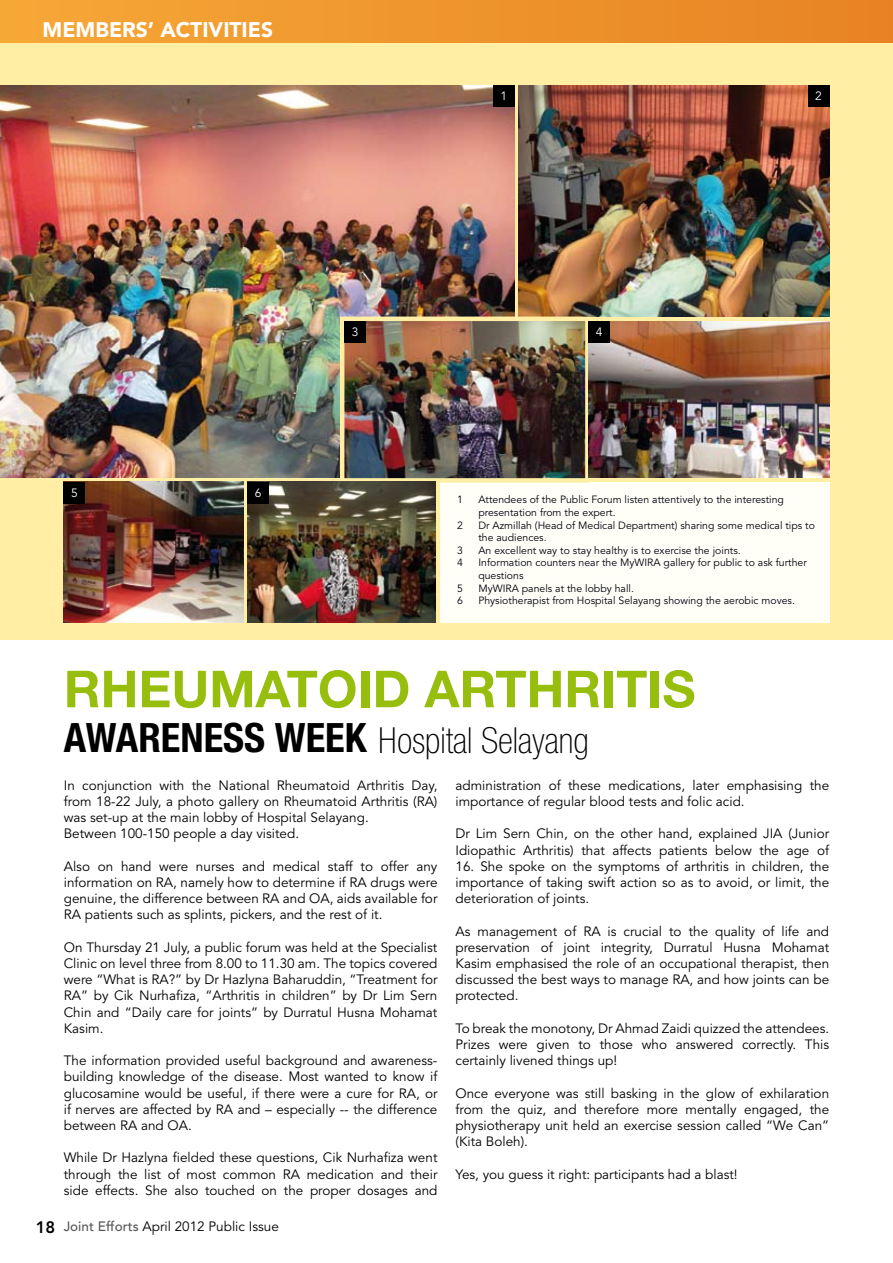
<style>
.page{position:relative;width:893px;height:1263px;background:#fff}
.page>*{position:absolute;margin:0;border:0;box-sizing:border-box;transform-origin:0 0}
.t1{font:700 51px "Helvetica Neue LT Std";color:#97be0d}
.t2{font:100 condensed 36px "Helvetica Neue LT Std";color:#000}
.t3{font:900 21px "Avenir LT Std";color:#fff}
.t4{font:13.5px/16.2px "Avenir LT Std";color:#000;text-align:justify}
.t5{font:12px "Avenir LT Std";color:#fff}
.t6{font:10.5px/12.6px "Avenir LT Std";color:#000}
.s1{font-weight:700;font-size:40.5px}
.s2{font-weight:800;font-size:16.5px}
.s3{font-weight:500;color:#58585a}
</style>
<div class="page">
<div style="left:0;top:19px;width:893px;height:621px;background:#ffeea3"></div>
<div style="left:440px;top:482px;width:389px;height:140px;background:#fffef7"></div>
<img style="left:0;top:85px;width:514px;height:393px">
<img style="left:519px;top:85px;width:310px;height:232px">
<img style="left:338px;top:314px;width:254px;height:169px">
<img style="left:588px;top:321px;width:241px;height:157px">
<img style="left:64px;top:482px;width:179px;height:140px">
<img style="left:248px;top:482px;width:188px;height:140px">
<div style="left:493px;top:85px;width:21px;height:21px;background:#000"></div>
<div style="left:808px;top:85px;width:21px;height:21px;background:#000"></div>
<div style="left:344px;top:321px;width:22px;height:21px;background:#000"></div>
<div style="left:588px;top:321px;width:22px;height:21px;background:#000"></div>
<div style="left:248px;top:482px;width:21px;height:21px;background:#000"></div>
<div style="left:64px;top:482px;width:21px;height:21px;background:#000"></div>
<div style="left:0;top:0;width:893px;height:43px;background:linear-gradient(to right,#f6a836,#e78323)"></div>
<h3 class="t3" style="left:43px;top:17px;width:18px">MEM</h3>
<h3 class="t3" style="left:95px;top:17px;width:27px">BERS</h3>
<h3 class="t3" style="left:148px;top:17px;width:86px">’ ACTIVITIES</h3>
<p class="t5" style="left:501px;top:89px;width:8px">1</p>
<p class="t5" style="left:815px;top:89px;width:8px">2</p>
<p class="t5" style="left:71px;top:486px;width:8px">5</p>
<p class="t5" style="left:255px;top:486px;width:8px">6</p>
<p class="t5" style="left:352px;top:325px;width:8px">3</p>
<p class="t5" style="left:596px;top:325px;width:8px">4</p>
<p class="t6" style="left:457px;top:494px;width:7px">1</p>
<p class="t6" style="left:478px;top:494px;width:307px">Attendees of the Public Forum listen attentively to the interesting presentation from the expert.</p>
<p class="t6" style="left:457px;top:519px;width:7px">2</p>
<p class="t6" style="left:478px;top:519px;width:338px">Dr Azmillah (Head of Medical Department) sharing some medical tips to the audiences.</p>
<p class="t6" style="left:457px;top:544px;width:7px">3</p>
<p class="t6" style="left:478px;top:544px;width:264px">An excellent way to stay healthy is to exercise the joints.</p>
<p class="t6" style="left:457px;top:557px;width:7px">4</p>
<p class="t6" style="left:478px;top:557px;width:330px">Information counters near the MyWIRA gallery for public to ask further questions</p>
<p class="t6" style="left:457px;top:582px;width:7px">5</p>
<p class="t6" style="left:478px;top:582px;width:157px">MyWIRA panels at the lobby hall.</p>
<p class="t6" style="left:457px;top:594px;width:7px">6</p>
<p class="t6" style="left:478px;top:594px;width:318px">Physiotherapist from Hospital Selayang showing the aerobic moves.</p>
<h1 class="t1" style="left:64px;top:657px;width:633px">RHEUMATOID ARTHRITIS</h1>
<h2 class="t2" style="left:64px;top:720px;width:527px"><span class="s1">AWARENESS WEEK</span> Hospital Selayang</h2>
<p class="t4" style="left:64px;top:777px;width:375px;text-align:left">In conjunction with the National Rheumatoid Arthritis Day, from 18-22 July, a photo gallery on Rheumatoid Arthritis (RA) was set-up at the main lobby of Hospital Selayang.<br>Between 100-150 people a day visited.</p>
<p class="t4" style="left:64px;top:858px;width:375px">Also on hand were nurses and medical staff to offer any information on RA, namely how to determine if RA drugs were genuine, the difference between RA and OA, aids available for RA patients such as splints, pickers, and the rest of it.</p>
<p class="t4" style="left:64px;top:939px;width:375px">On Thursday 21 July, a public forum was held at the Specialist Clinic on level three from 8.00 to 11.30 am. The topics covered were “What is RA?” by Dr Hazlyna Baharuddin, “Treatment for RA” by Cik Nurhafiza, “Arthritis in children” by Dr Lim Sern Chin and “Daily care for joints” by Durratul Husna Mohamat Kasim.</p>
<p class="t4" style="left:64px;top:1053px;width:375px">The information provided useful background and awareness&shy;building knowledge of the disease. Most wanted to know if glucosamine would be useful, if there were a cure for RA, or if nerves are affected by RA and – especially -- the difference between RA and OA.</p>
<p class="t4" style="left:64px;top:1150px;width:375px">While Dr Hazlyna fielded these questions, Cik Nurhafiza went through the list of most common RA medication and their side effects. She also touched on the proper dosages and</p>
<p class="t4" style="left:36px;top:1218px;width:245px"><span class="s2">18</span> <span class="s3">Joint Efforts</span> April 2012 Public Issue</p>
<p class="t4" style="left:455px;top:777px;width:375px">administration of these medications, later emphasising the importance of regular blood tests and folic acid.</p>
<p class="t4" style="left:455px;top:826px;width:375px">Dr Lim Sern Chin, on the other hand, explained JIA (Junior<br>Idiopathic Arthritis) that affects patients below the age of</p>
<p class="t4" style="left:455px;top:858px;width:375px">16. She spoke on the symptoms of arthritis in children, the importance of taking swift action so as to avoid, or limit, the deterioration of joints.</p>
<p class="t4" style="left:455px;top:923px;width:375px">As management of RA is crucial to the quality of life and preservation of joint integrity, Durratul Husna Mohamat Kasim emphasised the role of an occupational therapist, then discussed the best ways to manage RA, and how joints can be protected.</p>
<p class="t4" style="left:455px;top:1020px;width:375px">To break the monotony, Dr Ahmad Zaidi quizzed the attendees.<br>Prizes were given to those who answered correctly. This certainly livened things up!</p>
<p class="t4" style="left:455px;top:1085px;width:375px">Once everyone was still basking in the glow of exhilaration from the quiz, and therefore more mentally engaged, the physiotherapy unit held an exercise session called “We Can” (Kita Boleh).</p>
<p class="t4" style="left:455px;top:1166px;width:284px">Yes, you guess it right: participants had a blast!</p>
</div>
